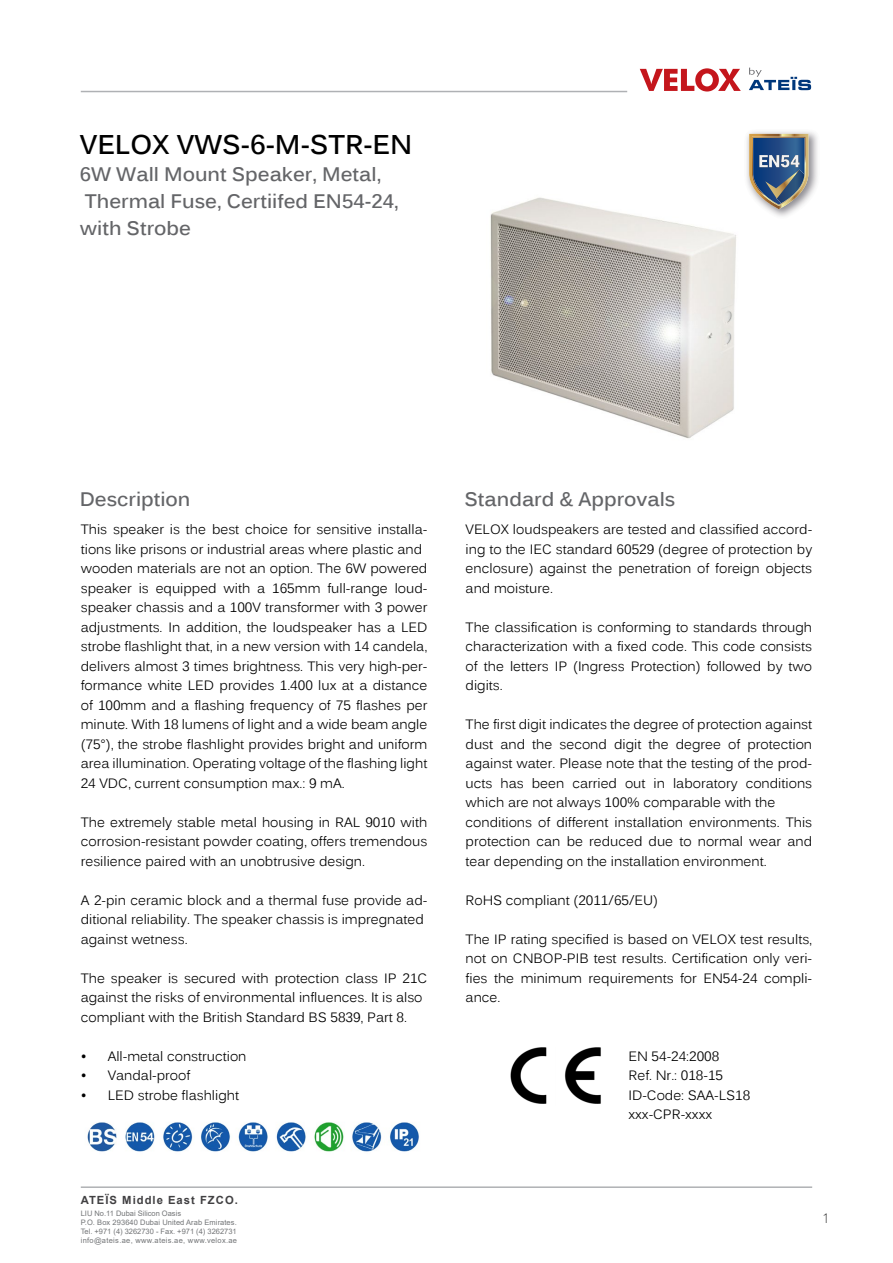
<style>
.page{position:relative;width:893px;height:1263px;background:#fff}
.page>*{position:absolute;margin:0;border:0;box-sizing:border-box;transform-origin:0 0}
.t1{font:700 27px "Kalinga";color:#000}
.t2{font:700 19.5px/27px "Kalinga";color:#646568}
.t3{font:13.5px/19.5px "Kalinga";color:#000}
.t4{font:100 condensed 13.5px "Helvetica Neue";color:#000}
.t5{font:700 11.25px "Arial";letter-spacing:.09em;color:#414042}
.t6{font:7.5px/9px "Arial";letter-spacing:.01em;color:#737577}
</style>
<div class="page">
<hr style="left:81px;top:91px;width:546px;height:1px;background:#afb1b4">
<hr style="left:81px;top:1186px;width:731px;height:2px;background:#afb1b4">
<svg style="left:640px;top:68px;width:101px;height:24px"></svg>
<svg style="left:749px;top:68px;width:62px;height:22px"></svg>
<img style="left:490px;top:197px;width:246px;height:242px">
<img style="left:746px;top:131px;width:72px;height:86px">
<svg style="left:749px;top:134px;width:59px;height:75px;background:#6d7d8e"></svg>
<img style="left:510px;top:1047px;width:91px;height:57px">
<img style="left:87px;top:1122px;width:332px;height:30px">
<h1 class="t1" style="left:80px;top:127px;width:334px">VELOX VWS-6-M-STR-EN</h1>
<h2 class="t2" style="left:80px;top:163px;width:321px">6W Wall Mount Speaker, Metal,<br>Thermal Fuse, Certiifed EN54-24, with Strobe</h2>
<h2 class="t2" style="left:80px;top:488px;width:112px">Description</h2>
<h2 class="t2" style="left:465px;top:488px;width:212px">Standard &amp; Approvals</h2>
<p class="t3" style="left:81px;top:521px;width:348px">This speaker is the best choice for sensitive installa&shy;tions like prisons or industrial areas where plastic and wooden materials are not an option. The 6W powered speaker is equipped with a 165mm full-range loud&shy;speaker chassis and a 100V transformer with 3 power adjustments. In addition, the loudspeaker has a LED strobe flashlight that, in a new version with 14 candela, delivers almost 3 times brightness. This very high-per&shy;formance white LED provides 1.400 lux at a distance of 100mm and a flashing frequency of 75 flashes per minute. With 18 lumens of light and a wide beam angle (75°), the strobe flashlight provides bright and uniform area illumination. Operating voltage of the flashing light 24 VDC, current consumption max.: 9 mA.</p>
<p class="t3" style="left:81px;top:814px;width:348px;text-align:justify">The extremely stable metal housing in RAL 9010 with corrosion-resistant powder coating, offers tremendous resilience paired with an unobtrusive design.</p>
<p class="t3" style="left:81px;top:892px;width:348px">A 2-pin ceramic block and a thermal fuse provide ad&shy;ditional reliability. The speaker chassis is impregnated against wetness.</p>
<p class="t3" style="left:81px;top:970px;width:348px">The speaker is secured with protection class IP 21C against the risks of environmental influences. It is also compliant with the British Standard BS 5839, Part 8.</p>
<p class="t3" style="left:81px;top:1047px;width:167px">• All-metal construction</p>
<p class="t3" style="left:81px;top:1067px;width:111px">• Vandal-proof</p>
<p class="t3" style="left:81px;top:1086px;width:160px">• LED strobe flashlight</p>
<p class="t3" style="left:466px;top:521px;width:348px;text-align:justify">VELOX loudspeakers are tested and classified accord&shy;ing to the IEC standard 60529 (degree of protection by enclosure) against the penetration of foreign objects and moisture.</p>
<p class="t3" style="left:466px;top:618px;width:348px;text-align:justify">The classification is conforming to standards through characterization with a fixed code. This code consists of the letters IP (Ingress Protection) followed by two digits.</p>
<p class="t3" style="left:466px;top:716px;width:348px">The first digit indicates the degree of protection against dust and the second digit the degree of protection against water. Please note that the testing of the prod&shy;ucts has been carried out in laboratory conditions which are not always 100% comparable with the conditions of different installation environments. This protection can be reduced due to normal wear and tear depending on the installation environment.</p>
<p class="t3" style="left:466px;top:891px;width:194px">RoHS compliant (2011/65/EU)</p>
<p class="t3" style="left:466px;top:930px;width:348px;text-align:justify">The IP rating specified is based on VELOX test results, not on CNBOP-PIB test results. Certification only veri&shy;fies the minimum requirements for EN54-24 compli&shy;ance.</p>
<p class="t3" style="left:628px;top:1047px;width:123px">EN 54-24:2008<br>Ref. Nr.: 018-15<br>ID-Code: SAA-LS18 xxx-CPR-xxxx</p>
<p class="t5" style="left:81px;top:1192px;width:159px">ATEÏS Middle East FZCO.</p>
<p class="t6" style="left:81px;top:1208px;width:158px">LIU No.11 Dubai Silicon Oasis<br>P.O. Box 293640 Dubai United Arab Emirates.<br>Tel. +971 (4) 3262730 - Fax. +971 (4) 3262731 info@ateis.ae, www.ateis.ae, www.velox.ae</p>
<p class="t4" style="left:823px;top:1211px;width:8px">1</p>
</div>
